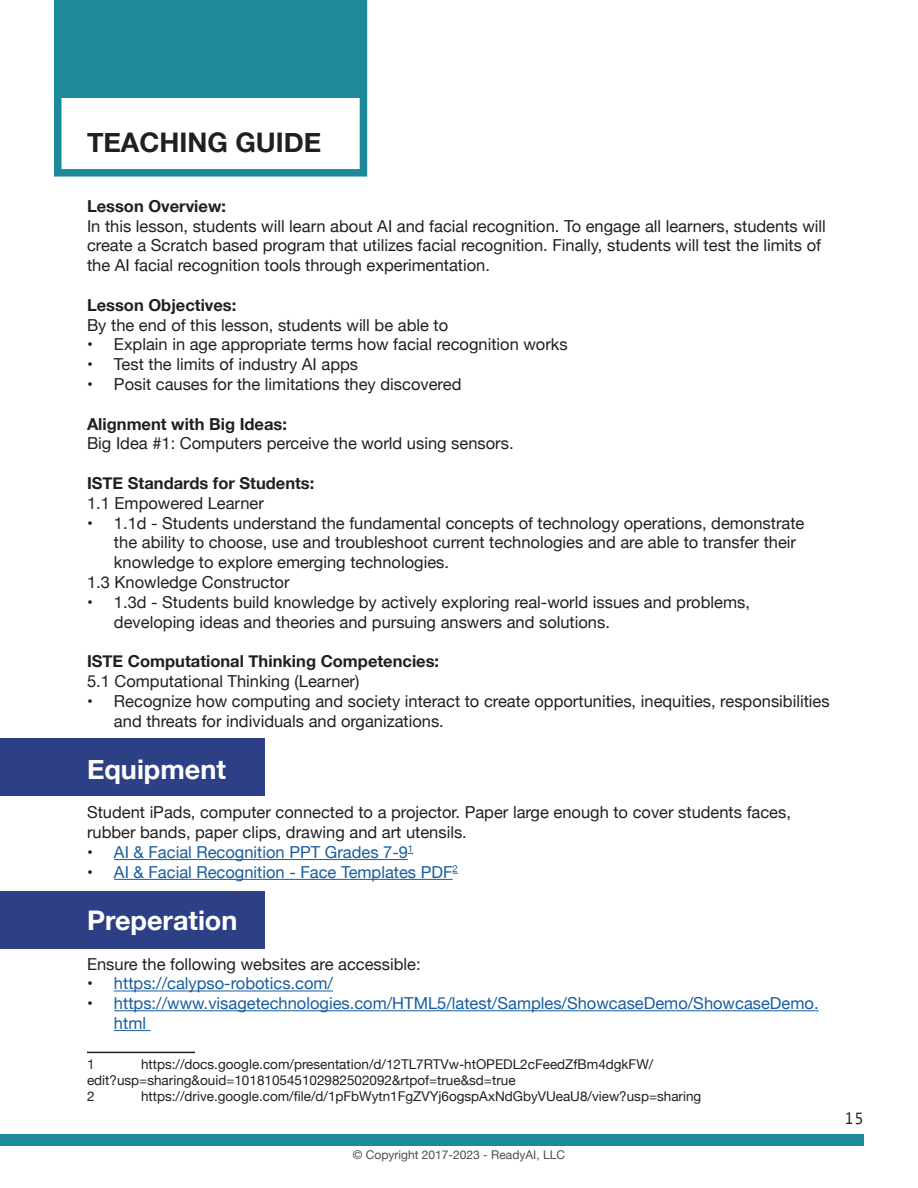
<style>
.page{position:relative;width:918px;height:1188px;background:#fff}
.page>*{position:absolute;margin:0;border:0;box-sizing:border-box;transform-origin:0 0}
.t1{font:700 27px "Helvetica Neue";color:#fff}
.t2{font:700 27px "Helvetica Neue";color:#231f20}
.t3{font:16.5px/19.8px "Helvetica Neue";color:#231f20}
.t4{font:16.5px/19.8px "Helvetica Neue";color:#175d9e}
.t5{font:700 16.5px "Helvetica Neue";color:#231f20}
.t6{font:16.5px "Andale Mono";color:#231f20}
.t7{font:13.5px/16.2px "Helvetica Neue";color:#231f20}
.t8{font:12px "Helvetica Neue";color:#4b4c4c}
.s1{color:#231f20}
</style>
<div class="page">
<div style="left:1px;top:1134px;width:863px;height:11px;background:#1e8999"></div>
<div style="left:0;top:738px;width:265px;height:58px;background:#2d4085"></div>
<div style="left:0;top:891px;width:265px;height:58px;background:#2d4085"></div>
<hr style="left:114px;top:859px;width:294px;height:1px;background:#175d9e">
<hr style="left:114px;top:879px;width:339px;height:1px;background:#175d9e">
<hr style="left:114px;top:991px;width:219px;height:1px;background:#175d9e">
<hr style="left:114px;top:1010px;width:705px;height:1px;background:#175d9e">
<hr style="left:114px;top:1030px;width:37px;height:1px;background:#175d9e">
<hr style="left:87px;top:1052px;width:108px;height:1px;background:#231f20">
<div style="left:54px;top:0;width:313px;height:177px;border:8px solid #1e8999"></div>
<div style="left:58px;top:0;width:309px;height:97px;background:#1e8999"></div>
<h1 class="t2" style="left:87px;top:122px;width:236px">TEACHING GUIDE</h1>
<p class="t5" style="left:87px;top:193px;width:141px">Lesson Overview:</p>
<p class="t3" style="left:87px;top:217px;width:740px">In this lesson, students will learn about AI and facial recognition. To engage all learners, students will create a Scratch based program that utilizes facial recognition. Finally, students will test the limits of the AI facial recognition tools through experimentation.</p>
<p class="t5" style="left:87px;top:292px;width:151px">Lesson Objectives:</p>
<p class="t3" style="left:87px;top:316px;width:363px">By the end of this lesson, students will be able to</p>
<p class="t3" style="left:87px;top:336px;width:482px">• Explain in age appropriate terms how facial recognition works</p>
<p class="t3" style="left:87px;top:355px;width:273px">• Test the limits of industry AI apps</p>
<p class="t3" style="left:87px;top:375px;width:376px">• Posit causes for the limitations they discovered</p>
<p class="t5" style="left:87px;top:411px;width:202px">Alignment with Big Ideas:</p>
<p class="t3" style="left:87px;top:435px;width:428px">Big Idea #1: Computers perceive the world using sensors.</p>
<p class="t5" style="left:87px;top:470px;width:229px">ISTE Standards for Students:</p>
<p class="t3" style="left:87px;top:494px;width:178px">1.1 Empowered Learner</p>
<p class="t3" style="left:87px;top:514px;width:719px">• 1.1d - Students understand the fundamental concepts of technology operations, demonstrate</p>
<p class="t3" style="left:114px;top:534px;width:684px">the ability to choose, use and troubleshoot current technologies and are able to transfer their</p>
<p class="t3" style="left:114px;top:553px;width:337px">knowledge to explore emerging technologies.</p>
<p class="t3" style="left:87px;top:573px;width:204px">1.3 Knowledge Constructor</p>
<p class="t3" style="left:114px;top:593px;width:637px;text-indent:-27px">• 1.3d - Students build knowledge by actively exploring real-world issues and problems, developing ideas and theories and pursuing answers and solutions.</p>
<p class="t5" style="left:87px;top:648px;width:354px">ISTE Computational Thinking Competencies:</p>
<p class="t3" style="left:87px;top:672px;width:274px">5.1 Computational Thinking (Learner)</p>
<p class="t3" style="left:114px;top:692px;width:717px;text-indent:-27px">• Recognize how computing and society interact to create opportunities, inequities, responsibilities and threats for individuals and organizations.</p>
<h1 class="t1" style="left:87px;top:748px;width:140px">Equipment</h1>
<p class="t3" style="left:87px;top:804px;width:705px">Student iPads, computer connected to a projector. Paper large enough to cover students faces, rubber bands, paper clips, drawing and art utensils.</p>
<p class="t4" style="left:87px;top:843px;width:328px"><span class="s1">•</span> AI &amp; Facial Recognition PPT Grades 7-9<sup>1</sup></p>
<p class="t4" style="left:87px;top:863px;width:372px"><span class="s1">•</span> AI &amp; Facial Recognition - Face Templates PDF<sup>2</sup></p>
<h1 class="t1" style="left:87px;top:899px;width:152px">Preperation</h1>
<p class="t3" style="left:87px;top:955px;width:335px">Ensure the following websites are accessible:</p>
<p class="t4" style="left:87px;top:975px;width:248px"><span class="s1">•</span> https://calypso-robotics.com/</p>
<p class="t4" style="left:114px;top:994px;width:706px;text-indent:-27px"><span class="s1">•</span> https://www.visagetechnologies.com/HTML5/latest/Samples/ShowcaseDemo/ShowcaseDemo. html</p>
<p class="t7" style="left:87px;top:1056px;width:9px">1</p>
<p class="t7" style="left:87px;top:1056px;width:568px;text-indent:54px">https://docs.google.com/presentation/d/12TL7RTVw-htOPEDL2cFeedZfBm4dgkFW/ edit?usp=sharing&amp;ouid=101810545102982502092&amp;rtpof=true&amp;sd=true<br>2</p>
<p class="t7" style="left:141px;top:1089px;width:562px">https://drive.google.com/file/d/1pFbWytn1FgZVYj6ogspAxNdGbyVUeaU8/view?usp=sharing</p>
<p class="t8" style="left:353px;top:1146px;width:214px">© Copyright 2017-2023 - ReadyAI, LLC</p>
<p class="t6" style="left:844px;top:1108px;width:21px">15</p>
</div>
